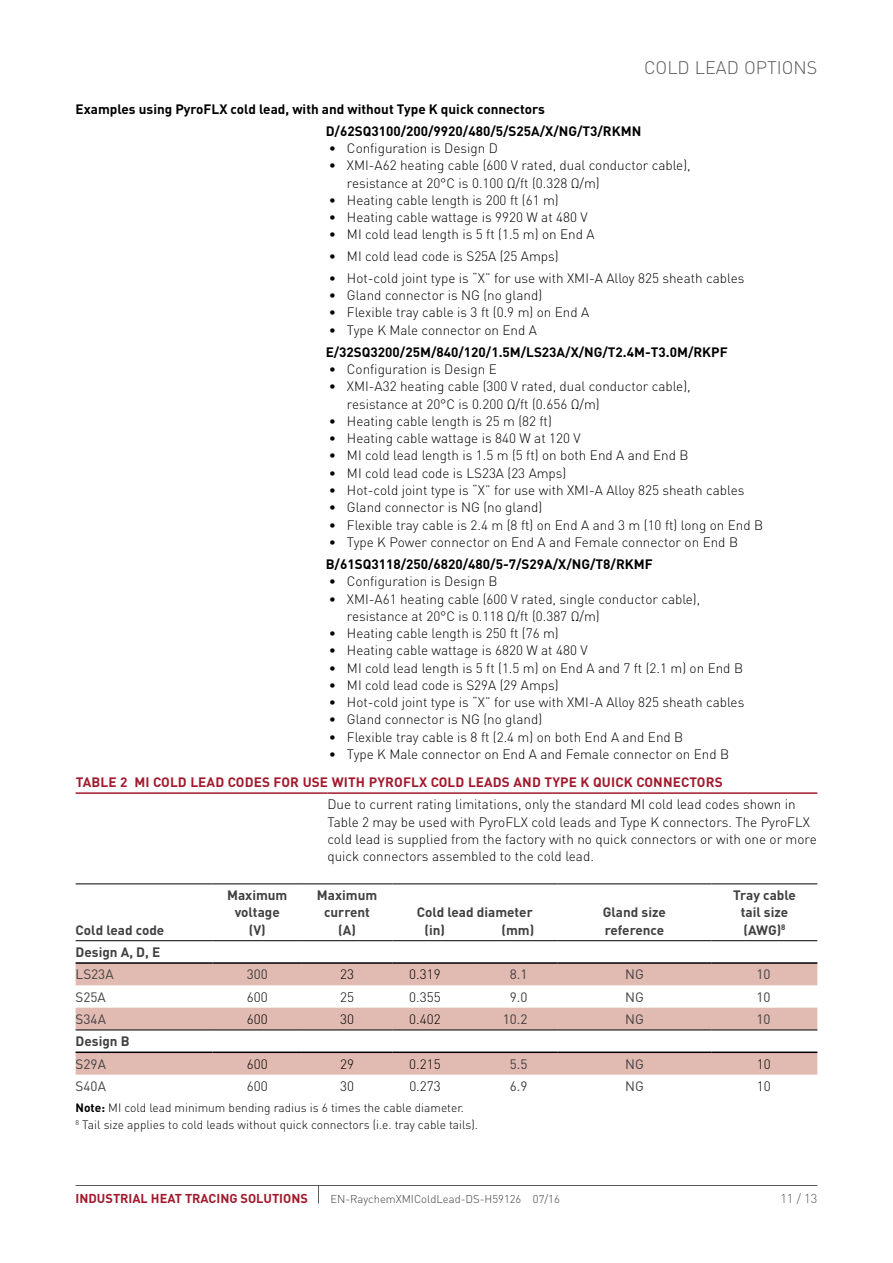
<style>
.page{position:relative;width:893px;height:1263px;background:#fff}
.page>*{position:absolute;margin:0;border:0;box-sizing:border-box;transform-origin:0 0}
.t1{font:300 18px "DIN Pro";color:#58595b}
.t2{font:300 13.5px/17.2px "DIN Pro";color:#000}
.t3{font:700 13.5px/22.4px "DIN Pro";color:#000}
.t4{font:700 13.5px/17.2px "DIN Pro";color:#414042;text-align:center}
.t5{font:700 13.5px "DIN Pro";letter-spacing:.01em;color:#a21a2d}
.t6{font:13.5px "DIN Pro";color:#414042}
.t7{font:700 12.75px "DIN Pro";color:#a21a2d}
.t8{font:300 12.75px "DIN Pro";color:#58595b}
.t9{font:300 12px/17.2px "DIN Pro";color:#000}
.t10{font:300 11.25px "DIN Pro";color:#414042}
.s1{font-weight:700}
</style>
<div class="page">
<hr style="left:76px;top:1185px;width:741px;height:1px;background:#58595b">
<svg style="left:318px;top:1186px;width:1px;height:17px"></svg>
<hr style="left:76px;top:792px;width:251px;height:2px;background:#a21a2d">
<hr style="left:327px;top:792px;width:490px;height:2px;background:#a21a2d">
<svg style="left:76px;top:964px;width:741px;height:110px;fill:#e1bab1"></svg>
<hr style="left:76px;top:883px;width:137px;height:1px;background:#000">
<hr style="left:213px;top:883px;width:89px;height:1px;background:#000">
<hr style="left:302px;top:883px;width:90px;height:1px;background:#000">
<hr style="left:392px;top:883px;width:82px;height:1px;background:#000">
<hr style="left:474px;top:883px;width:83px;height:1px;background:#000">
<hr style="left:557px;top:883px;width:155px;height:1px;background:#000">
<hr style="left:712px;top:883px;width:105px;height:1px;background:#000">
<hr style="left:76px;top:940px;width:137px;height:1px;background:#000">
<hr style="left:213px;top:940px;width:89px;height:1px;background:#000">
<hr style="left:302px;top:940px;width:90px;height:1px;background:#000">
<hr style="left:392px;top:940px;width:82px;height:1px;background:#000">
<hr style="left:474px;top:940px;width:83px;height:1px;background:#000">
<hr style="left:557px;top:940px;width:155px;height:1px;background:#000">
<hr style="left:712px;top:940px;width:105px;height:1px;background:#000">
<hr style="left:76px;top:962px;width:137px;height:2px;background:#000">
<hr style="left:213px;top:962px;width:89px;height:2px;background:#000">
<hr style="left:302px;top:962px;width:90px;height:2px;background:#000">
<hr style="left:392px;top:962px;width:82px;height:2px;background:#000">
<hr style="left:474px;top:962px;width:83px;height:2px;background:#000">
<hr style="left:557px;top:962px;width:155px;height:2px;background:#000">
<hr style="left:712px;top:962px;width:105px;height:2px;background:#000">
<hr style="left:76px;top:1051px;width:137px;height:2px;background:#000">
<hr style="left:213px;top:1051px;width:89px;height:2px;background:#000">
<hr style="left:302px;top:1051px;width:90px;height:2px;background:#000">
<hr style="left:392px;top:1051px;width:82px;height:2px;background:#000">
<hr style="left:474px;top:1051px;width:83px;height:2px;background:#000">
<hr style="left:557px;top:1051px;width:155px;height:2px;background:#000">
<hr style="left:712px;top:1051px;width:105px;height:2px;background:#000">
<hr style="left:76px;top:1029px;width:137px;height:1px;background:#000">
<hr style="left:213px;top:1029px;width:89px;height:1px;background:#000">
<hr style="left:302px;top:1029px;width:90px;height:1px;background:#000">
<hr style="left:392px;top:1029px;width:82px;height:1px;background:#000">
<hr style="left:474px;top:1029px;width:83px;height:1px;background:#000">
<hr style="left:557px;top:1029px;width:155px;height:1px;background:#000">
<hr style="left:712px;top:1029px;width:105px;height:1px;background:#000">
<h1 class="t1" style="left:644px;top:55px;width:175px">COLD LEAD OPTIONS</h1>
<p class="t3" style="left:326px;top:97px;width:317px;text-indent:-250px">Examples using PyroFLX cold lead, with and without Type K quick connectors<br>D/62SQ3100/200/9920/480/5/S25A/X/NG/T3/RKMN</p>
<p class="t2" style="left:329px;top:139px;width:170px">• Configuration is Design D</p>
<p class="t2" style="left:347px;top:156px;width:345px;text-indent:-18px">• XMI-A62 heating cable (600 V rated, dual conductor cable), resistance at 20°C is 0.100 Ω/ft (0.328 Ω/m)</p>
<p class="t2" style="left:329px;top:191px;width:231px">• Heating cable length is 200 ft (61 m)</p>
<p class="t2" style="left:329px;top:208px;width:260px">• Heating cable wattage is 9920 W at 480 V</p>
<p class="t2" style="left:329px;top:225px;width:267px">• MI cold lead length is 5 ft (1.5 m) on End A</p>
<p class="t2" style="left:329px;top:247px;width:231px">• MI cold lead code is S25A (25 Amps)</p>
<p class="t2" style="left:329px;top:269px;width:417px">• Hot-cold joint type is “X” for use with XMI-A Alloy 825 sheath cables</p>
<p class="t2" style="left:329px;top:286px;width:215px">• Gland connector is NG (no gland)</p>
<p class="t2" style="left:329px;top:303px;width:262px">• Flexible tray cable is 3 ft (0.9 m) on End A</p>
<p class="t2" style="left:329px;top:321px;width:209px">• Type K Male connector on End A</p>
<p class="t3" style="left:326px;top:340px;width:403px">E/32SQ3200/25M/840/120/1.5M/LS23A/X/NG/T2.4M-T3.0M/RKPF</p>
<p class="t2" style="left:329px;top:360px;width:169px">• Configuration is Design E</p>
<p class="t2" style="left:347px;top:377px;width:345px;text-indent:-18px">• XMI-A32 heating cable (300 V rated, dual conductor cable), resistance at 20°C is 0.200 Ω/ft (0.656 Ω/m)</p>
<p class="t2" style="left:329px;top:412px;width:224px">• Heating cable length is 25 m (82 ft)</p>
<p class="t2" style="left:329px;top:429px;width:253px">• Heating cable wattage is 840 W at 120 V</p>
<p class="t2" style="left:329px;top:446px;width:361px">• MI cold lead length is 1.5 m (5 ft) on both End A and End B</p>
<p class="t2" style="left:329px;top:464px;width:239px">• MI cold lead code is LS23A (23 Amps)</p>
<p class="t2" style="left:329px;top:481px;width:417px">• Hot-cold joint type is “X” for use with XMI-A Alloy 825 sheath cables</p>
<p class="t2" style="left:329px;top:498px;width:215px">• Gland connector is NG (no gland)</p>
<p class="t2" style="left:329px;top:515px;width:436px">• Flexible tray cable is 2.4 m (8 ft) on End A and 3 m (10 ft) long on End B</p>
<p class="t2" style="left:329px;top:533px;width:411px">• Type K Power connector on End A and Female connector on End B</p>
<p class="t3" style="left:326px;top:552px;width:328px">B/61SQ3118/250/6820/480/5-7/S29A/X/NG/T8/RKMF</p>
<p class="t2" style="left:329px;top:572px;width:170px">• Configuration is Design B</p>
<p class="t2" style="left:347px;top:589px;width:355px;text-indent:-18px">• XMI-A61 heating cable (600 V rated, single conductor cable), resistance at 20°C is 0.118 Ω/ft (0.387 Ω/m)</p>
<p class="t2" style="left:329px;top:624px;width:231px">• Heating cable length is 250 ft (76 m)</p>
<p class="t2" style="left:329px;top:641px;width:260px">• Heating cable wattage is 6820 W at 480 V</p>
<p class="t2" style="left:329px;top:658px;width:416px">• MI cold lead length is 5 ft (1.5 m) on End A and 7 ft (2.1 m) on End B</p>
<p class="t2" style="left:329px;top:676px;width:231px">• MI cold lead code is S29A (29 Amps)</p>
<p class="t2" style="left:329px;top:693px;width:417px">• Hot-cold joint type is “X” for use with XMI-A Alloy 825 sheath cables</p>
<p class="t2" style="left:329px;top:710px;width:215px">• Gland connector is NG (no gland)</p>
<p class="t2" style="left:329px;top:727px;width:356px">• Flexible tray cable is 8 ft (2.4 m) on both End A and End B</p>
<p class="t2" style="left:329px;top:745px;width:402px">• Type K Male connector on End A and Female connector on End B</p>
<p class="t5" style="left:76px;top:773px;width:648px">TABLE 2 MI COLD LEAD CODES FOR USE WITH PYROFLX COLD LEADS AND TYPE K QUICK CONNECTORS</p>
<p class="t2" style="left:327px;top:795px;width:491px">Due to current rating limitations, only the standard MI cold lead codes shown in Table 2 may be used with PyroFLX cold leads and Type K connectors. The PyroFLX cold lead is supplied from the factory with no quick connectors or with one or more quick connectors assembled to the cold lead.</p>
<p class="t4" style="left:76px;top:921px;width:90px">Cold lead code</p>
<p class="t4" style="left:227px;top:886px;width:62px">Maximum voltage (V)</p>
<p class="t4" style="left:317px;top:886px;width:62px">Maximum current (A)</p>
<p class="t4" style="left:425px;top:903px;width:110px;text-align:left;text-indent:-8px">Cold lead diameter (in)</p>
<p class="t4" style="left:501px;top:921px;width:34px">(mm)</p>
<p class="t4" style="left:603px;top:903px;width:64px;text-align:left">Gland size reference</p>
<p class="t4" style="left:733px;top:886px;width:64px">Tray cable tail size (AWG)<sup>8</sup></p>
<p class="t4" style="left:76px;top:943px;width:86px">Design A, D, E</p>
<p class="t6" style="left:76px;top:965px;width:40px">LS23A</p>
<p class="t6" style="left:247px;top:965px;width:23px">300</p>
<p class="t2" style="left:340px;top:965px;width:15px">23</p>
<p class="t2" style="left:409px;top:965px;width:33px">0.319</p>
<p class="t6" style="left:510px;top:965px;width:19px">8.1</p>
<p class="t6" style="left:625px;top:965px;width:20px">NG</p>
<p class="t6" style="left:756px;top:965px;width:16px">10</p>
<p class="t6" style="left:76px;top:987px;width:32px">S25A</p>
<p class="t2" style="left:247px;top:987px;width:22px">600</p>
<p class="t2" style="left:340px;top:987px;width:15px">25</p>
<p class="t2" style="left:409px;top:987px;width:33px">0.355</p>
<p class="t6" style="left:510px;top:987px;width:19px">9.0</p>
<p class="t6" style="left:625px;top:987px;width:20px">NG</p>
<p class="t6" style="left:756px;top:987px;width:16px">10</p>
<p class="t6" style="left:76px;top:1010px;width:32px">S34A</p>
<p class="t2" style="left:247px;top:1010px;width:22px">600</p>
<p class="t2" style="left:340px;top:1010px;width:15px">30</p>
<p class="t2" style="left:409px;top:1010px;width:33px">0.402</p>
<p class="t6" style="left:503px;top:1010px;width:26px">10.2</p>
<p class="t6" style="left:625px;top:1010px;width:20px">NG</p>
<p class="t6" style="left:756px;top:1010px;width:16px">10</p>
<p class="t4" style="left:76px;top:1032px;width:56px">Design B</p>
<p class="t6" style="left:76px;top:1054px;width:32px">S29A</p>
<p class="t2" style="left:247px;top:1054px;width:22px">600</p>
<p class="t2" style="left:340px;top:1054px;width:15px">29</p>
<p class="t2" style="left:409px;top:1054px;width:33px">0.215</p>
<p class="t6" style="left:510px;top:1054px;width:19px">5.5</p>
<p class="t6" style="left:625px;top:1054px;width:20px">NG</p>
<p class="t2" style="left:757px;top:1054px;width:15px">10</p>
<p class="t6" style="left:76px;top:1077px;width:32px">S40A</p>
<p class="t2" style="left:247px;top:1077px;width:22px">600</p>
<p class="t2" style="left:340px;top:1077px;width:15px">30</p>
<p class="t2" style="left:409px;top:1077px;width:33px">0.273</p>
<p class="t6" style="left:510px;top:1077px;width:19px">6.9</p>
<p class="t6" style="left:625px;top:1077px;width:20px">NG</p>
<p class="t2" style="left:757px;top:1077px;width:15px">10</p>
<p class="t9" style="left:76px;top:1099px;width:404px"><span class="s1">Note:</span> MI cold lead minimum bending radius is 6 times the cable diameter.<br><sup>8</sup> Tail size applies to cold leads without quick connectors (i.e. tray cable tails).</p>
<p class="t7" style="left:76px;top:1190px;width:234px">INDUSTRIAL HEAT TRACING SOLUTIONS</p>
<p class="t10" style="left:330px;top:1191px;width:231px">EN-RaychemXMIColdLead-DS-H59126 07/16</p>
<p class="t8" style="left:780px;top:1190px;width:39px">11 / 13</p>
</div>
